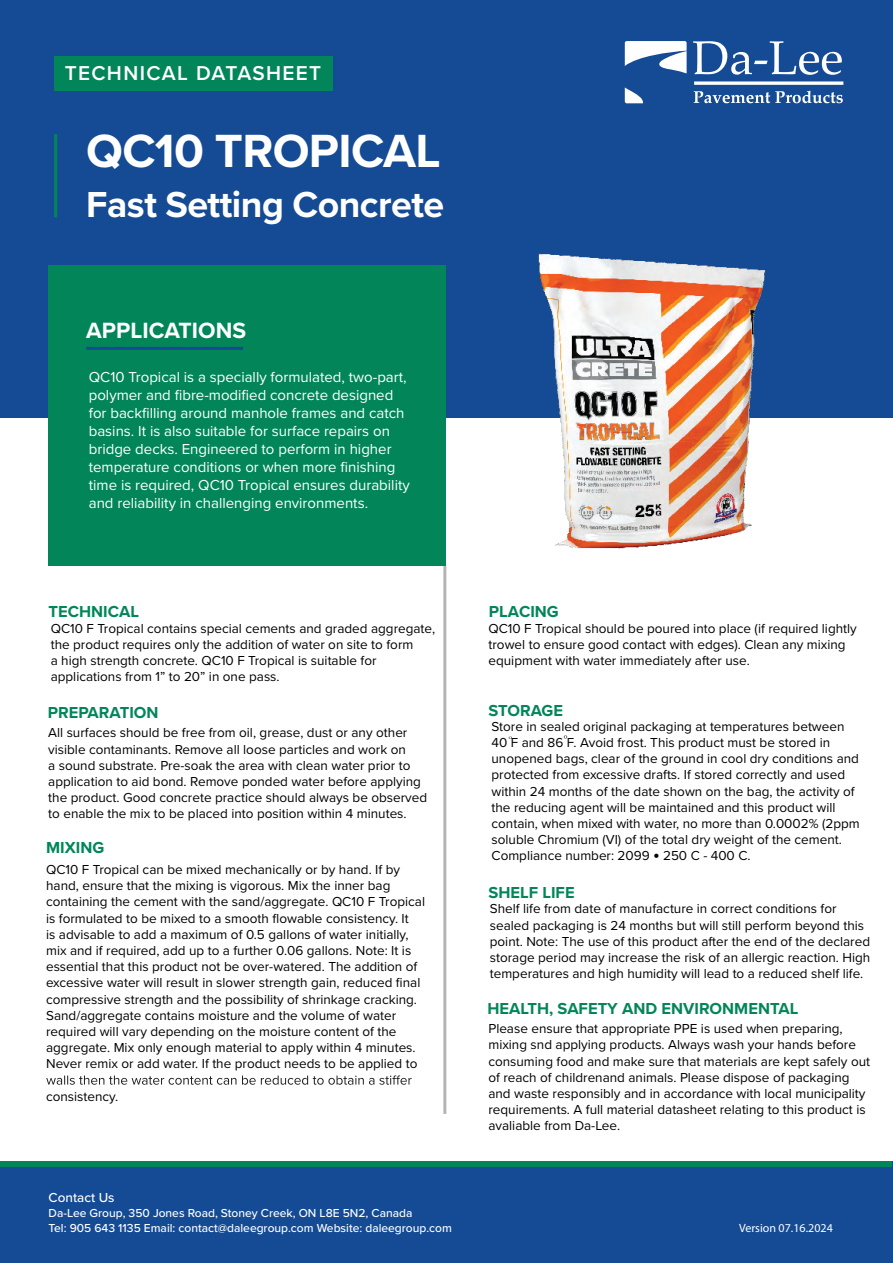
<style>
.page{position:relative;width:893px;height:1263px;background:#fff}
.page>*{position:absolute;margin:0;border:0;box-sizing:border-box;transform-origin:0 0}
.t1{font:700 48.3px "Proxima Nova";letter-spacing:-.015em;color:#fff}
.t2{font:700 37.5px "Proxima Nova";letter-spacing:-.015em;color:#fff}
.t3{font:700 22.8px "Proxima Nova";color:#fff}
.t4{font:600 20.85px "Proxima Nova";letter-spacing:.065em;color:#fff}
.t5{font:700 16.5px "Proxima Nova";color:#028659}
.t6{font:15px/18px "Proxima Nova";color:#fff}
.t7{font:13.5px/16.2px "Proxima Nova";color:#000}
.t8{font:500 13.5px "Proxima Nova";color:#fff}
.t9{font:500 12px/15px "Proxima Nova";color:#fff}
.t10{font:12px "Myriad Pro";color:#fff}
.s1{font-family:"Calibri";color:#040503}
</style>
<div class="page">
<div style="left:0;top:0;width:892px;height:418px;background:#144b94"></div>
<div style="left:0;top:1162px;width:892px;height:101px;background:#144b94"></div>
<hr style="left:443px;top:566px;width:3px;height:548px;background:#040503">
<div style="left:54px;top:56px;width:278px;height:35px;background:#028659"></div>
<hr style="left:54px;top:134px;width:3px;height:83px;background:#028659">
<svg style="left:625px;top:87px;width:18px;height:16px"></svg>
<svg style="left:625px;top:41px;width:62px;height:32px"></svg>
<svg style="left:694px;top:81px;width:149px;height:4px"></svg>
<svg style="left:694px;top:91px;width:149px;height:12px"></svg>
<svg style="left:693px;top:41px;width:149px;height:34px"></svg>
<div style="left:0;top:1162px;width:171px;height:5px;background:#028659"></div>
<div style="left:171px;top:1162px;width:184px;height:5px;background:#028659"></div>
<div style="left:355px;top:1162px;width:183px;height:5px;background:#028659"></div>
<div style="left:538px;top:1162px;width:183px;height:5px;background:#028659"></div>
<div style="left:721px;top:1162px;width:171px;height:5px;background:#028659"></div>
<div style="left:49px;top:265px;width:397px;height:301px;background:#028659"></div>
<hr style="left:86px;top:347px;width:157px;height:3px;background:#144b94">
<svg style="left:46px;top:1075px;width:366px;height:10px"></svg>
<img style="left:538px;top:253px;width:228px;height:296px">
<h3 class="t4" style="left:65px;top:58px;width:258px">TECHNICAL DATASHEET</h3>
<h1 class="t1" style="left:86px;top:114px;width:356px">QC10 TROPICAL</h1>
<h2 class="t2" style="left:86px;top:177px;width:359px">Fast Setting Concrete</h2>
<h3 class="t3" style="left:86px;top:313px;width:161px">APPLICATIONS</h3>
<p class="t6" style="left:89px;top:367px;width:322px">QC10 Tropical is a specially formulated, two-part, polymer and fibre-modified concrete designed for backfilling around manhole frames and catch basins. It is also suitable for surface repairs on bridge decks. Engineered to perform in higher temperature conditions or when more finishing time is required, QC10 Tropical ensures durability and reliability in challenging environments.</p>
<p class="t5" style="left:49px;top:599px;width:92px">TECHNICAL</p>
<p class="t7" style="left:51px;top:620px;width:386px">QC10 F Tropical contains special cements and graded aggregate, the product requires only the addition of water on site to form<br>a high strength concrete. QC10 F Tropical is suitable for applications from 1” to 20” in one pass.</p>
<p class="t5" style="left:48px;top:700px;width:112px">PREPARATION</p>
<p class="t7" style="left:48px;top:724px;width:380px">All surfaces should be free from oil, grease, dust or any other visible contaminants. Remove all loose particles and work on<br>a sound substrate. Pre-soak the area with clean water prior to application to aid bond. Remove ponded water before applying the product. Good concrete practice should always be observed to enable the mix to be placed into position within 4 minutes.</p>
<p class="t5" style="left:46px;top:835px;width:60px">MIXING</p>
<p class="t7" style="left:46px;top:861px;width:380px">QC10 F Tropical can be mixed mechanically or by hand. If by hand, ensure that the mixing is vigorous. Mix the inner bag containing the cement with the sand/aggregate. QC10 F Tropical is formulated to be mixed to a smooth flowable consistency. It<br>is advisable to add a maximum of 0.5 gallons of water initially, mix and if required, add up to a further 0.06 gallons. Note: It is essential that this product not be over-watered. The addition of excessive water will result in slower strength gain, reduced final compressive strength and the possibility of shrinkage cracking.<br>Sand/aggregate contains moisture and the volume of water required will vary depending on the moisture content of the aggregate. Mix only enough material to apply within 4 minutes.<br>Never remix or add water. If the product needs to be applied to</p>
<p class="t7" style="left:46px;top:1087px;width:74px">consistency.</p>
<p class="t8" style="left:49px;top:1187px;width:67px">Contact Us</p>
<p class="t9" style="left:49px;top:1205px;width:405px">Da-Lee Group, 350 Jones Road, Stoney Creek, ON L8E 5N2, Canada<br>Tel: 905 643 1135 Email: contact@daleegroup.com Website: daleegroup.com</p>
<p class="t5" style="left:489px;top:599px;width:71px">PLACING</p>
<p class="t7" style="left:488px;top:620px;width:370px">QC10 F Tropical should be poured into place (if required lightly trowel to ensure good contact with edges). Clean any mixing equipment with water immediately after use.</p>
<p class="t5" style="left:488px;top:698px;width:76px">STORAGE</p>
<p class="t7" style="left:492px;top:718px;width:370px">Store in sealed original packaging at temperatures between 40 F and 86 F. Avoid frost. This product must be stored in unopened bags, clear of the ground in cool dry conditions and protected from excessive drafts. If stored correctly and used within 24 months of the date shown on the bag, the activity of the reducing agent will be maintained and this product will contain, when mixed with water, no more than 0.0002% (2ppm soluble Chromium (VI) of the total dry weight of the cement.<br>Compliance number: 2099 <span class="s1">•</span> 250 C - 400 C.</p>
<p class="t5" style="left:489px;top:880px;width:88px">SHELF LIFE</p>
<p class="t7" style="left:490px;top:900px;width:382px">Shelf life from date of manufacture in correct conditions for sealed packaging is 24 months but will still perform beyond this point. Note: The use of this product after the end of the declared storage period may increase the risk of an allergic reaction. High temperatures and high humidity will lead to a reduced shelf life.</p>
<p class="t5" style="left:487px;top:996px;width:313px">HEALTH, SAFETY AND ENVIRONMENTAL</p>
<p class="t7" style="left:488px;top:1020px;width:383px">Please ensure that appropriate PPE is used when preparing, mixing snd applying products. Always wash your hands before consuming food and make sure that materials are kept safely out of reach of childrenand animals. Please dispose of packaging and waste responsibly and in accordance with local municipality requirements. A full material datasheet relating to this product is avaliable from Da-Lee.</p>
<p class="t10" style="left:739px;top:1220px;width:95px">Version 07.16.2024</p>
</div>
